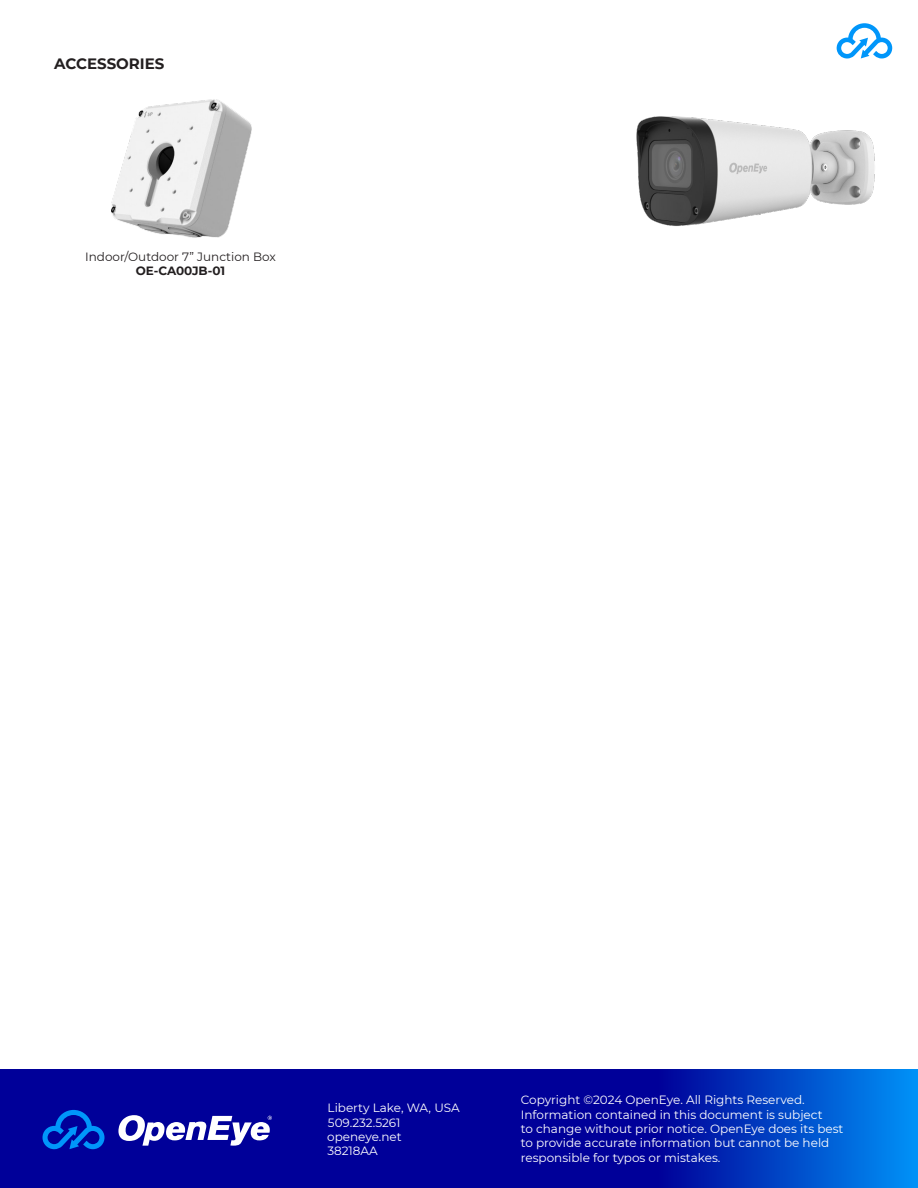
<style>
.page{position:relative;width:918px;height:1188px;background:#fff}
.page>*{position:absolute;margin:0;border:0;box-sizing:border-box;transform-origin:0 0}
.t1{font:700 15px "Montserrat";color:#231f20}
.t2{font:12px/14.4px "Montserrat";color:#fff}
.t3{font:12px "Montserrat";color:#231f20}
.t4{font:700 12px "Montserrat";letter-spacing:-.005em;color:#231f20}
</style>
<div class="page">
<svg style="left:837px;top:23px;width:55px;height:36px"></svg>
<div style="left:0;top:1070px;width:918px;height:118px;background:#009"></div>
<div style="left:656px;top:1070px;width:262px;height:118px;background:linear-gradient(to right,#000098,#0092f7)"></div>
<svg style="left:118px;top:1115px;width:154px;height:31px"></svg>
<svg style="left:42px;top:1110px;width:63px;height:39px"></svg>
<img style="left:636px;top:116px;width:239px;height:110px">
<img style="left:111px;top:99px;width:141px;height:139px">
<p class="t1" style="left:54px;top:52px;width:112px">ACCESSORIES</p>
<p class="t3" style="left:85px;top:248px;width:192px">Indoor/Outdoor 7” Junction Box</p>
<p class="t4" style="left:136px;top:262px;width:91px">OE-CA00JB-01</p>
<p class="t2" style="left:327px;top:1100px;width:134px">Liberty Lake, WA, USA<br>509.232.5261 openeye.net<br>38218AA</p>
<p class="t2" style="left:521px;top:1092px;width:324px">Copyright ©2024 OpenEye. All Rights Reserved.<br>Information contained in this document is subject<br>to change without prior notice. OpenEye does its best to provide accurate information but cannot be held responsible for typos or mistakes.</p>
</div>
